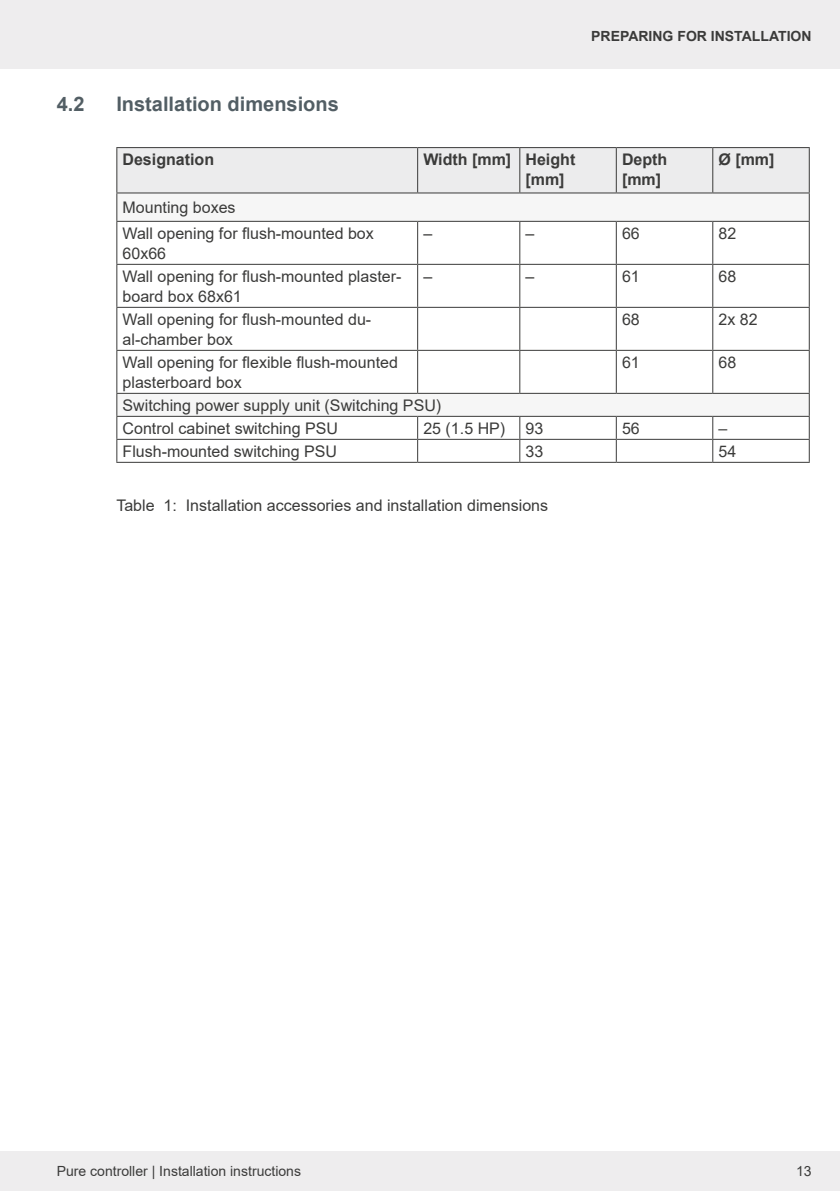
<style>
.page{position:relative;width:840px;height:1191px;background:#fff}
.page>*{position:absolute;margin:0;border:0;box-sizing:border-box;transform-origin:0 0}
.t1{font:700 20px "Arial";color:#525e64}
.t2{font:16px/20px "Arial";color:#3b3b3a}
.t3{font:700 16px/20px "Arial";color:#3b3b3a}
.t4{font:14px "Arial";color:#3b3b3a}
.t5{font:700 14px "Arial";color:#3b3b3a}
.t6{font:700 14px "Arial";color:#000}
</style>
<div class="page">
<div style="left:0;top:0;width:839px;height:68px;background:#eeedee"></div>
<div style="left:0;top:1151px;width:839px;height:40px;background:#eeedee"></div>
<svg style="left:117px;top:222px;width:691px;height:194px"></svg>
<hr style="left:116px;top:147px;width:301px;height:1px;background:#3b3b3a">
<hr style="left:417px;top:147px;width:102px;height:1px;background:#3b3b3a">
<hr style="left:519px;top:147px;width:97px;height:1px;background:#3b3b3a">
<hr style="left:616px;top:147px;width:96px;height:1px;background:#3b3b3a">
<hr style="left:712px;top:147px;width:97px;height:1px;background:#3b3b3a">
<svg style="left:116px;top:148px;width:693px;height:73px"></svg>
<hr style="left:417px;top:192px;width:102px;height:1px;background:#3b3b3a">
<hr style="left:519px;top:192px;width:97px;height:1px;background:#3b3b3a">
<hr style="left:616px;top:192px;width:96px;height:1px;background:#3b3b3a">
<hr style="left:712px;top:192px;width:97px;height:1px;background:#3b3b3a">
<hr style="left:116px;top:221px;width:301px;height:1px;background:#3b3b3a">
<hr style="left:116px;top:222px;width:1px;height:42px;background:#3b3b3a">
<hr style="left:417px;top:221px;width:102px;height:1px;background:#3b3b3a">
<hr style="left:417px;top:222px;width:1px;height:42px;background:#3b3b3a">
<hr style="left:519px;top:221px;width:97px;height:1px;background:#3b3b3a">
<hr style="left:519px;top:222px;width:1px;height:42px;background:#3b3b3a">
<hr style="left:616px;top:221px;width:96px;height:1px;background:#3b3b3a">
<hr style="left:615px;top:222px;width:1px;height:42px;background:#3b3b3a">
<hr style="left:712px;top:221px;width:97px;height:1px;background:#3b3b3a">
<hr style="left:711px;top:222px;width:1px;height:42px;background:#3b3b3a">
<hr style="left:808px;top:222px;width:1px;height:42px;background:#3b3b3a">
<hr style="left:116px;top:264px;width:301px;height:1px;background:#3b3b3a">
<hr style="left:116px;top:265px;width:1px;height:42px;background:#3b3b3a">
<hr style="left:417px;top:264px;width:102px;height:1px;background:#3b3b3a">
<hr style="left:417px;top:265px;width:1px;height:42px;background:#3b3b3a">
<hr style="left:519px;top:264px;width:97px;height:1px;background:#3b3b3a">
<hr style="left:519px;top:265px;width:1px;height:42px;background:#3b3b3a">
<hr style="left:616px;top:264px;width:96px;height:1px;background:#3b3b3a">
<hr style="left:615px;top:265px;width:1px;height:42px;background:#3b3b3a">
<hr style="left:712px;top:264px;width:97px;height:1px;background:#3b3b3a">
<hr style="left:711px;top:265px;width:1px;height:42px;background:#3b3b3a">
<hr style="left:808px;top:265px;width:1px;height:42px;background:#3b3b3a">
<hr style="left:116px;top:307px;width:301px;height:1px;background:#3b3b3a">
<hr style="left:116px;top:308px;width:1px;height:42px;background:#3b3b3a">
<hr style="left:417px;top:307px;width:102px;height:1px;background:#3b3b3a">
<hr style="left:417px;top:308px;width:1px;height:42px;background:#3b3b3a">
<hr style="left:519px;top:307px;width:97px;height:1px;background:#3b3b3a">
<hr style="left:519px;top:308px;width:1px;height:42px;background:#3b3b3a">
<hr style="left:616px;top:307px;width:96px;height:1px;background:#3b3b3a">
<hr style="left:615px;top:308px;width:1px;height:42px;background:#3b3b3a">
<hr style="left:712px;top:307px;width:97px;height:1px;background:#3b3b3a">
<hr style="left:711px;top:308px;width:1px;height:42px;background:#3b3b3a">
<hr style="left:808px;top:308px;width:1px;height:42px;background:#3b3b3a">
<hr style="left:116px;top:350px;width:301px;height:1px;background:#3b3b3a">
<hr style="left:116px;top:351px;width:1px;height:42px;background:#3b3b3a">
<hr style="left:417px;top:350px;width:102px;height:1px;background:#3b3b3a">
<hr style="left:417px;top:351px;width:1px;height:42px;background:#3b3b3a">
<hr style="left:519px;top:350px;width:97px;height:1px;background:#3b3b3a">
<hr style="left:519px;top:351px;width:1px;height:42px;background:#3b3b3a">
<hr style="left:616px;top:350px;width:96px;height:1px;background:#3b3b3a">
<hr style="left:615px;top:351px;width:1px;height:42px;background:#3b3b3a">
<hr style="left:712px;top:350px;width:97px;height:1px;background:#3b3b3a">
<hr style="left:711px;top:351px;width:1px;height:42px;background:#3b3b3a">
<hr style="left:808px;top:351px;width:1px;height:42px;background:#3b3b3a">
<hr style="left:116px;top:393px;width:301px;height:1px;background:#3b3b3a">
<hr style="left:417px;top:393px;width:102px;height:1px;background:#3b3b3a">
<hr style="left:519px;top:393px;width:97px;height:1px;background:#3b3b3a">
<hr style="left:616px;top:393px;width:96px;height:1px;background:#3b3b3a">
<hr style="left:712px;top:393px;width:97px;height:1px;background:#3b3b3a">
<hr style="left:116px;top:416px;width:301px;height:1px;background:#3b3b3a">
<hr style="left:417px;top:416px;width:102px;height:1px;background:#3b3b3a">
<hr style="left:519px;top:416px;width:97px;height:1px;background:#3b3b3a">
<hr style="left:616px;top:416px;width:96px;height:1px;background:#3b3b3a">
<hr style="left:712px;top:416px;width:97px;height:1px;background:#3b3b3a">
<hr style="left:116px;top:439px;width:301px;height:1px;background:#3b3b3a">
<svg style="left:116px;top:394px;width:1px;height:68px"></svg>
<hr style="left:417px;top:439px;width:102px;height:1px;background:#3b3b3a">
<svg style="left:417px;top:417px;width:1px;height:45px"></svg>
<hr style="left:519px;top:439px;width:97px;height:1px;background:#3b3b3a">
<svg style="left:519px;top:417px;width:1px;height:45px"></svg>
<hr style="left:616px;top:439px;width:96px;height:1px;background:#3b3b3a">
<svg style="left:615px;top:417px;width:1px;height:45px"></svg>
<hr style="left:712px;top:439px;width:97px;height:1px;background:#3b3b3a">
<svg style="left:808px;top:394px;width:1px;height:68px"></svg>
<hr style="left:116px;top:462px;width:301px;height:1px;background:#3b3b3a">
<hr style="left:417px;top:462px;width:102px;height:1px;background:#3b3b3a">
<hr style="left:519px;top:462px;width:97px;height:1px;background:#3b3b3a">
<hr style="left:616px;top:462px;width:96px;height:1px;background:#3b3b3a">
<hr style="left:712px;top:462px;width:97px;height:1px;background:#3b3b3a">
<p class="t1" style="left:57px;top:90px;width:29px">4.2</p>
<p class="t1" style="left:116px;top:90px;width:224px">Installation dimensions</p>
<p class="t5" style="left:591px;top:26px;width:222px">PREPARING FOR INSTALLATION</p>
<p class="t3" style="left:122px;top:149px;width:93px">Designation</p>
<p class="t3" style="left:525px;top:149px;width:51px;text-indent:-102px">Width [mm] Height [mm]</p>
<p class="t3" style="left:621px;top:149px;width:47px">Depth [mm]</p>
<p class="t3" style="left:718px;top:149px;width:57px">Ø [mm]</p>
<p class="t2" style="left:122px;top:194px;width:253px;line-height:25.6px">Mounting boxes<br>Wall opening for flush-mounted box</p>
<p class="t2" style="left:122px;top:243px;width:45px">60x66</p>
<p class="t2" style="left:423px;top:223px;width:10px">‒</p>
<p class="t2" style="left:525px;top:223px;width:10px">‒</p>
<p class="t2" style="left:621px;top:223px;width:19px">66</p>
<p class="t2" style="left:718px;top:223px;width:19px">82</p>
<p class="t2" style="left:122px;top:266px;width:280px">Wall opening for flush-mounted plaster&shy;board box 68x61</p>
<p class="t2" style="left:423px;top:266px;width:10px">‒</p>
<p class="t2" style="left:525px;top:266px;width:10px">‒</p>
<p class="t2" style="left:621px;top:266px;width:19px">61</p>
<p class="t2" style="left:718px;top:266px;width:19px">68</p>
<p class="t2" style="left:122px;top:309px;width:250px">Wall opening for flush-mounted du&shy;al-chamber box</p>
<p class="t2" style="left:621px;top:309px;width:19px">68</p>
<p class="t2" style="left:718px;top:309px;width:41px">2x 82</p>
<p class="t2" style="left:122px;top:352px;width:277px">Wall opening for flexible flush-mounted plasterboard box</p>
<p class="t2" style="left:621px;top:352px;width:19px">61</p>
<p class="t2" style="left:718px;top:352px;width:19px">68</p>
<p class="t2" style="left:122px;top:393px;width:320px;line-height:23px">Switching power supply unit (Switching PSU)<br>Control cabinet switching PSU</p>
<p class="t2" style="left:423px;top:418px;width:83px">25 (1.5 HP)</p>
<p class="t2" style="left:525px;top:418px;width:19px">93</p>
<p class="t2" style="left:621px;top:418px;width:19px">56</p>
<p class="t2" style="left:718px;top:418px;width:10px">–</p>
<p class="t2" style="left:122px;top:441px;width:216px">Flush-mounted switching PSU</p>
<p class="t2" style="left:525px;top:441px;width:19px">33</p>
<p class="t2" style="left:718px;top:441px;width:19px">54</p>
<p class="t2" style="left:116px;top:495px;width:433px">Table 1: Installation accessories and installation dimensions</p>
<p class="t6" style="left:795px;top:1159px;width:17px">13</p>
<p class="t4" style="left:57px;top:1161px;width:246px">Pure controller | Installation instructions</p>
<p class="t4" style="left:795px;top:1161px;width:17px">13</p>
</div>
